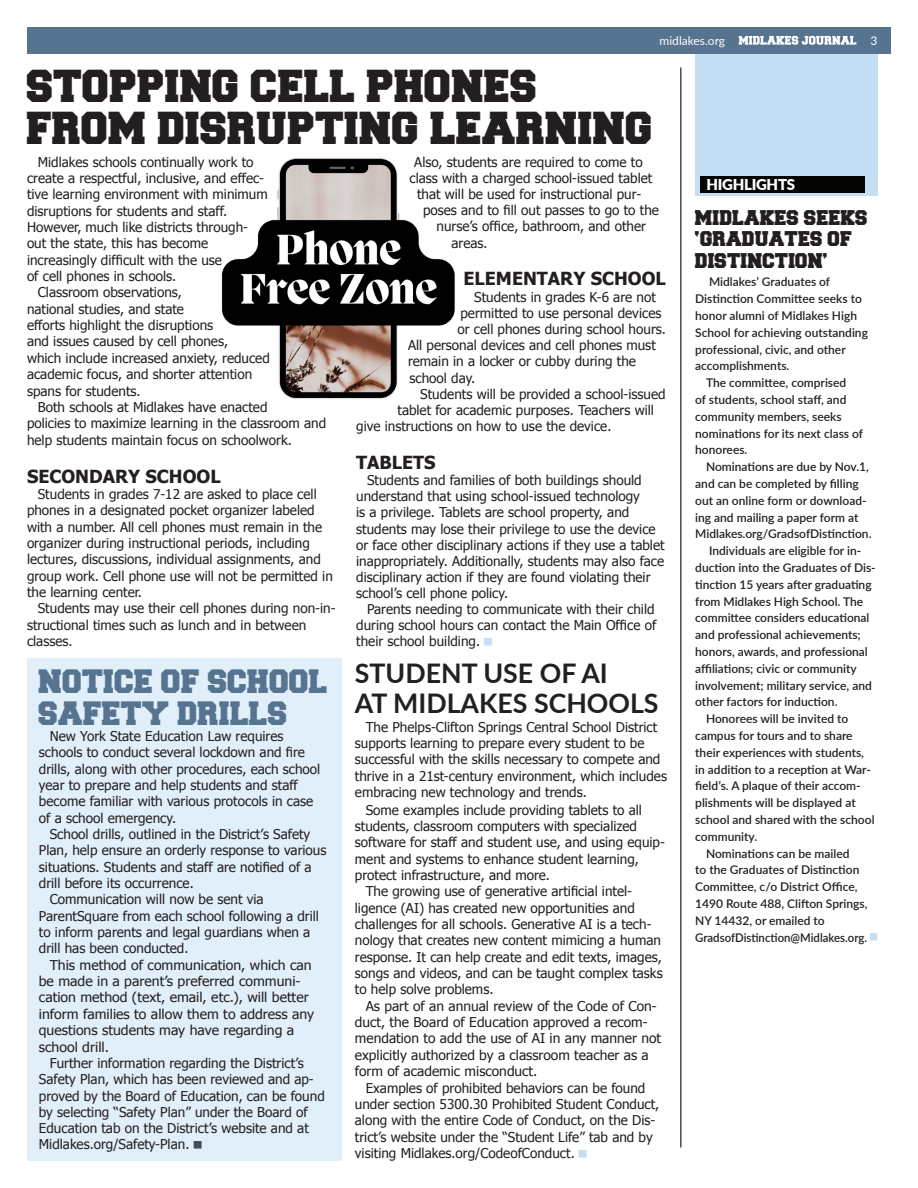
<style>
.page{position:relative;width:918px;height:1188px;background:#fff}
.page>*{position:absolute;margin:0;border:0;box-sizing:border-box;transform-origin:0 0}
.t1{font:39px/42px "Freshman";color:#231f20}
.t2{font:28.5px/31.5px "Freshman";color:#567390}
.t3{font:700 27px/30px "Lato";color:#231f20}
.t4{font:700 18px "Tahoma";color:#231f20}
.t5{font:18px/21.6px "Freshman";color:#231f20}
.t6{font:900 15px "Lato";letter-spacing:-.02em;color:#fff}
.t7{font:13.5px/16.4px "Tahoma";color:#231f20}
.t8{font:13.5px/16.4px "Tahoma";color:#231f20;scale:1.04 1}
.t9{font:600 12px/16.8px "Lato";color:#231f20}
.t10{font:12px "Lato";color:#fff}
</style>
<div class="page">
<div style="left:695px;top:27px;width:183px;height:168px;background:#c4dff3"></div>
<div style="left:700px;top:176px;width:165px;height:16px;background:#040503"></div>
<hr style="left:680px;top:68px;width:2px;height:1080px;background:#464b54">
<svg style="left:224px;top:158px;width:231px;height:240px"></svg>
<div style="left:27px;top:659px;width:314px;height:502px;background:#e0eff9"></div>
<div style="left:27px;top:27px;width:864px;height:27px;background:#567390"></div>
<svg style="left:739px;top:36px;width:117px;height:9px"></svg>
<p class="t10" style="left:660px;top:32px;width:67px">midlakes.org</p>
<p class="t10" style="left:871px;top:32px;width:8px">3</p>
<p class="t1" style="left:27px;top:67px;width:628px">STOPPING CELL PHONES<br>FROM DISRUPTING LEARNING</p>
<p class="t7" style="left:27px;top:153px;width:242px;text-indent:11px">Midlakes schools continually work to create a respectful, inclusive, and effec&shy;tive learning environment with minimum disruptions for students and staff.<br>However, much like districts through&shy;out the state, this has become increasingly difficult with the use<br>of cell phones in schools.</p>
<p class="t7" style="left:27px;top:284px;width:244px;text-indent:11px">Classroom observations,<br>national studies, and state<br>efforts highlight the disruptions<br>and issues caused by cell phones,<br>which include increased anxiety, reduced academic focus, and shorter attention spans for students.</p>
<p class="t7" style="left:27px;top:398px;width:301px;text-indent:11px">Both schools at Midlakes have enacted<br>policies to maximize learning in the classroom and help students maintain focus on schoolwork.</p>
<p class="t4" style="left:27px;top:463px;width:195px">SECONDARY SCHOOL</p>
<p class="t7" style="left:27px;top:485px;width:307px;text-indent:11px">Students in grades 7-12 are asked to place cell phones in a designated pocket organizer labeled with a number. All cell phones must remain in the organizer during instructional periods, including lectures, discussions, individual assignments, and group work. Cell phone use will not be permitted in the learning center.</p>
<p class="t7" style="left:27px;top:600px;width:310px;text-indent:11px">Students may use their cell phones during non-in&shy;structional times such as lunch and in between classes.</p>
<p class="t7" style="left:414px;top:153px;width:230px">Also, students are required to come to</p>
<p class="t7" style="left:410px;top:169px;width:244px">class with a charged school-issued tablet</p>
<p class="t7" style="left:417px;top:185px;width:226px">that will be used for instructional pur-</p>
<p class="t7" style="left:423px;top:202px;width:238px">poses and to fill out passes to go to the</p>
<p class="t7" style="left:436px;top:218px;width:211px">nurse’s office, bathroom, and other</p>
<p class="t7" style="left:452px;top:234px;width:38px">areas.</p>
<p class="t4" style="left:464px;top:266px;width:204px">ELEMENTARY SCHOOL</p>
<p class="t7" style="left:474px;top:288px;width:183px">Students in grades K-6 are not</p>
<p class="t7" style="left:460px;top:304px;width:202px">permitted to use personal devices</p>
<p class="t7" style="left:458px;top:320px;width:210px">or cell phones during school hours.</p>
<p class="t7" style="left:408px;top:337px;width:249px">All personal devices and cell phones must</p>
<p class="t7" style="left:408px;top:353px;width:230px">remain in a locker or cubby during the</p>
<p class="t7" style="left:410px;top:369px;width:67px">school day.</p>
<p class="t7" style="left:420px;top:385px;width:247px">Students will be provided a school-issued</p>
<p class="t7" style="left:398px;top:401px;width:258px">tablet for academic purposes. Teachers will</p>
<p class="t7" style="left:356px;top:418px;width:257px">give instructions on how to use the device.</p>
<p class="t4" style="left:356px;top:450px;width:81px">TABLETS</p>
<p class="t7" style="left:356px;top:472px;width:310px;text-indent:11px">Students and families of both buildings should understand that using school-issued technology<br>is a privilege. Tablets are school property, and students may lose their privilege to use the device or face other disciplinary actions if they use a tablet inappropriately. Additionally, students may also face disciplinary action if they are found violating their school’s cell phone policy.</p>
<p class="t7" style="left:356px;top:600px;width:302px;text-indent:11px">Parents needing to communicate with their child during school hours can contact the Main Office of their school building.</p>
<p class="t2" style="left:39px;top:667px;width:291px">NOTICE OF SCHOOL<br>SAFETY DRILLS</p>
<p class="t7" style="left:39px;top:727px;width:283px;text-indent:11px">New York State Education Law requires schools to conduct several lockdown and fire drills, along with other procedures, each school year to prepare and help students and staff become familiar with various protocols in case of a school emergency.</p>
<p class="t7" style="left:39px;top:825px;width:289px;text-indent:11px">School drills, outlined in the District’s Safety Plan, help ensure an orderly response to various situations. Students and staff are notified of a drill before its occurrence.</p>
<p class="t7" style="left:39px;top:891px;width:282px;text-indent:11px">Communication will now be sent via ParentSquare from each school following a drill to inform parents and legal guardians when a drill has been conducted.</p>
<p class="t8" style="left:39px;top:956px;width:266px;text-indent:11px">This method of communication, which can be made in a parent’s preferred communi&shy;cation method (text, email, etc.), will better inform families to allow them to address any questions students may have regarding a school drill.</p>
<p class="t7" style="left:39px;top:1054px;width:287px;text-indent:11px">Further information regarding the District’s Safety Plan, which has been reviewed and ap&shy;proved by the Board of Education, can be found by selecting “Safety Plan” under the Board of Education tab on the District’s website and at Midlakes.org/Safety-Plan.</p>
<p class="t3" style="left:355px;top:657px;width:305px">STUDENT USE OF AI<br>AT MIDLAKES SCHOOLS</p>
<p class="t7" style="left:355px;top:718px;width:314px;text-indent:11px">The Phelps-Clifton Springs Central School District supports learning to prepare every student to be successful with the skills necessary to compete and thrive in a 21st-century environment, which includes embracing new technology and trends.</p>
<p class="t7" style="left:355px;top:801px;width:312px;text-indent:11px">Some examples include providing tablets to all students, classroom computers with specialized software for staff and student use, and using equip&shy;ment and systems to enhance student learning, protect infrastructure, and more.</p>
<p class="t7" style="left:355px;top:883px;width:309px;text-indent:11px">The growing use of generative artificial intel&shy;ligence (AI) has created new opportunities and challenges for all schools. Generative AI is a tech&shy;nology that creates new content mimicing a human response. It can help create and edit texts, images, songs and videos, and can be taught complex tasks to help solve problems.</p>
<p class="t7" style="left:355px;top:997px;width:308px;text-indent:11px">As part of an annual review of the Code of Con&shy;duct, the Board of Education approved a recom&shy;mendation to add the use of AI in any manner not explicitly authorized by a classroom teacher as a form of academic misconduct.</p>
<p class="t7" style="left:355px;top:1079px;width:306px;text-indent:11px">Examples of prohibited behaviors can be found under section 5300.30 Prohibited Student Conduct, along with the entire Code of Conduct, on the Dis&shy;trict’s website under the “Student Life” tab and by visiting Midlakes.org/CodeofConduct.</p>
<p class="t6" style="left:707px;top:173px;width:90px">HIGHLIGHTS</p>
<p class="t5" style="left:695px;top:208px;width:174px">MIDLAKES SEEKS ‘GRADUATES OF<br>DISTINCTION’</p>
<p class="t9" style="left:695px;top:273px;width:174px;text-indent:14px">Midlakes’ Graduates of<br>Distinction Committee seeks to honor alumni of Midlakes High<br>School for achieving outstanding professional, civic, and other accomplishments.</p>
<p class="t9" style="left:695px;top:374px;width:169px;text-indent:11px">The committee, comprised<br>of students, school staff, and community members, seeks nominations for its next class of honorees.</p>
<p class="t9" style="left:695px;top:458px;width:178px;text-indent:11px">Nominations are due by Nov.1, and can be completed by filling out an online form or download&shy;ing and mailing a paper form at<br>Midlakes.org/GradsofDistinction.</p>
<p class="t9" style="left:695px;top:542px;width:182px;text-indent:14px">Individuals are eligible for in&shy;duction into the Graduates of Dis&shy;tinction 15 years after graduating from Midlakes High School. The committee considers educational and professional achievements; honors, awards, and professional affiliations; civic or community involvement; military service, and other factors for induction.</p>
<p class="t9" style="left:695px;top:710px;width:181px;text-indent:11px">Honorees will be invited to campus for tours and to share their experiences with students, in addition to a reception at War&shy;field’s. A plaque of their accom&shy;plishments will be displayed at school and shared with the school community.</p>
<p class="t9" style="left:695px;top:844px;width:174px;text-indent:11px">Nominations can be mailed<br>to the Graduates of Distinction<br>Committee, c/o District Office,<br>1490 Route 488, Clifton Springs,<br>NY 14432, or emailed to<br>GradsofDistinction@Midlakes.org.</p>
</div>
